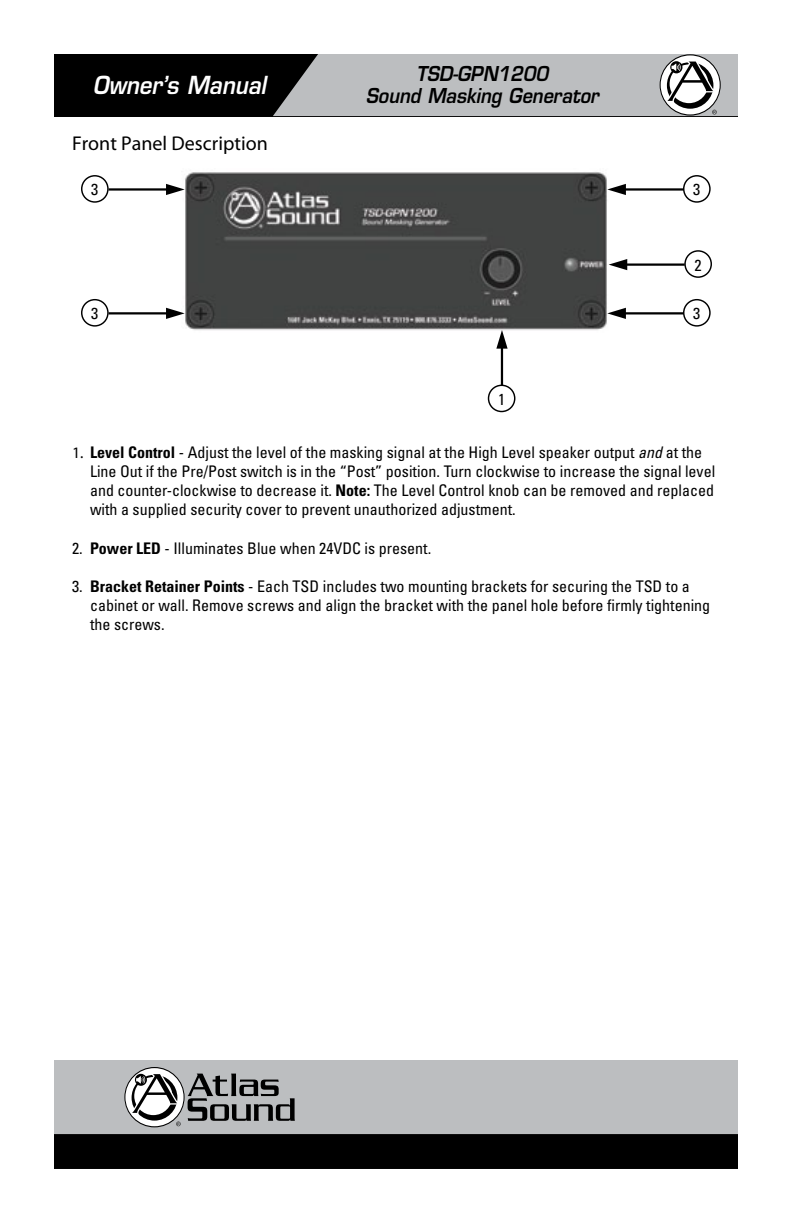
<style>
.page{position:relative;width:792px;height:1224px;background:#fff}
.page>*{position:absolute;margin:0;border:0;box-sizing:border-box;transform-origin:0 0}
.t1{font:italic 600 24.2px "Eurostile LT Std";color:#fff;scale:.9 1}
.t2{font:italic 600 20px/22px "Eurostile LT Std";color:#000;text-align:center;scale:.9 1}
.t3{font:700 condensed 20px "Univers";color:#000}
.t4{font:condensed 16px/19.2px "Univers";color:#000}
.s1{font-weight:700}
.s2{font-style:italic}
</style>
<div class="page">
<div style="left:54px;top:54px;width:684px;height:62px;background:#000"></div>
<svg style="left:273px;top:54px;width:465px;height:62px"></svg>
<div style="left:54px;top:1060px;width:684px;height:109px;background:#bcbec0"></div>
<div style="left:54px;top:1134px;width:684px;height:35px;background:#000"></div>
<svg style="left:188px;top:1074px;width:107px;height:47px"></svg>
<svg style="left:124px;top:1067px;width:61px;height:60px"></svg>
<svg style="left:125px;top:1068px;width:59px;height:58px"></svg>
<svg style="left:131px;top:1073px;width:50px;height:53px"></svg>
<img style="left:185px;top:172px;width:424px;height:158px">
<div style="left:684px;top:250px;width:28px;height:28px;border:1px solid #000;border-radius:50%"></div>
<div style="left:488px;top:385px;width:27px;height:27px;border:1px solid #000;border-radius:50%"></div>
<svg style="left:609px;top:259px;width:76px;height:11px"></svg>
<svg style="left:496px;top:330px;width:12px;height:55px"></svg>
<div style="left:683px;top:175px;width:28px;height:28px;border:1px solid #000;border-radius:50%"></div>
<svg style="left:607px;top:184px;width:76px;height:11px"></svg>
<div style="left:81px;top:175px;width:28px;height:28px;border:1px solid #000;border-radius:50%"></div>
<svg style="left:109px;top:184px;width:76px;height:11px"></svg>
<div style="left:81px;top:299px;width:28px;height:28px;border:1px solid #000;border-radius:50%"></div>
<svg style="left:109px;top:308px;width:76px;height:11px"></svg>
<div style="left:683px;top:299px;width:28px;height:28px;border:1px solid #000;border-radius:50%"></div>
<svg style="left:607px;top:308px;width:76px;height:11px"></svg>
<h1 class="t1" style="left:93px;top:70px;width:194px">Owner’s Manual</h1>
<p class="t2" style="left:366px;top:63px;width:260px">TSD-GPN1200<br>Sound Masking Generator</p>
<p class="t3" style="left:72px;top:131px;width:197px">Front Panel Description</p>
<p class="t4" style="left:91px;top:180px;width:9px">3</p>
<p class="t4" style="left:693px;top:180px;width:9px">3</p>
<p class="t4" style="left:695px;top:255px;width:9px">2</p>
<p class="t4" style="left:91px;top:304px;width:9px">3</p>
<p class="t4" style="left:693px;top:304px;width:9px">3</p>
<p class="t4" style="left:498px;top:389px;width:9px">1</p>
<p class="t4" style="left:90px;top:442px;width:627px;text-indent:-18px">1. <span class="s1">Level Control</span> - Adjust the level of the masking signal at the High Level speaker output <span class="s2">and</span> at the Line Out if the Pre/Post switch is in the “Post” position. Turn clockwise to increase the signal level and counter-clockwise to decrease it. <span class="s1">Note:</span> The Level Control knob can be removed and replaced with a supplied security cover to prevent unauthorized adjustment.</p>
<p class="t4" style="left:72px;top:538px;width:361px">2. <span class="s1">Power LED</span> - Illuminates Blue when 24VDC is present.</p>
<p class="t4" style="left:90px;top:576px;width:622px;text-indent:-18px">3. <span class="s1">Bracket Retainer Points</span> - Each TSD includes two mounting brackets for securing the TSD to a cabinet or wall. Remove screws and align the bracket with the panel hole before firmly tightening the screws.</p>
</div>
